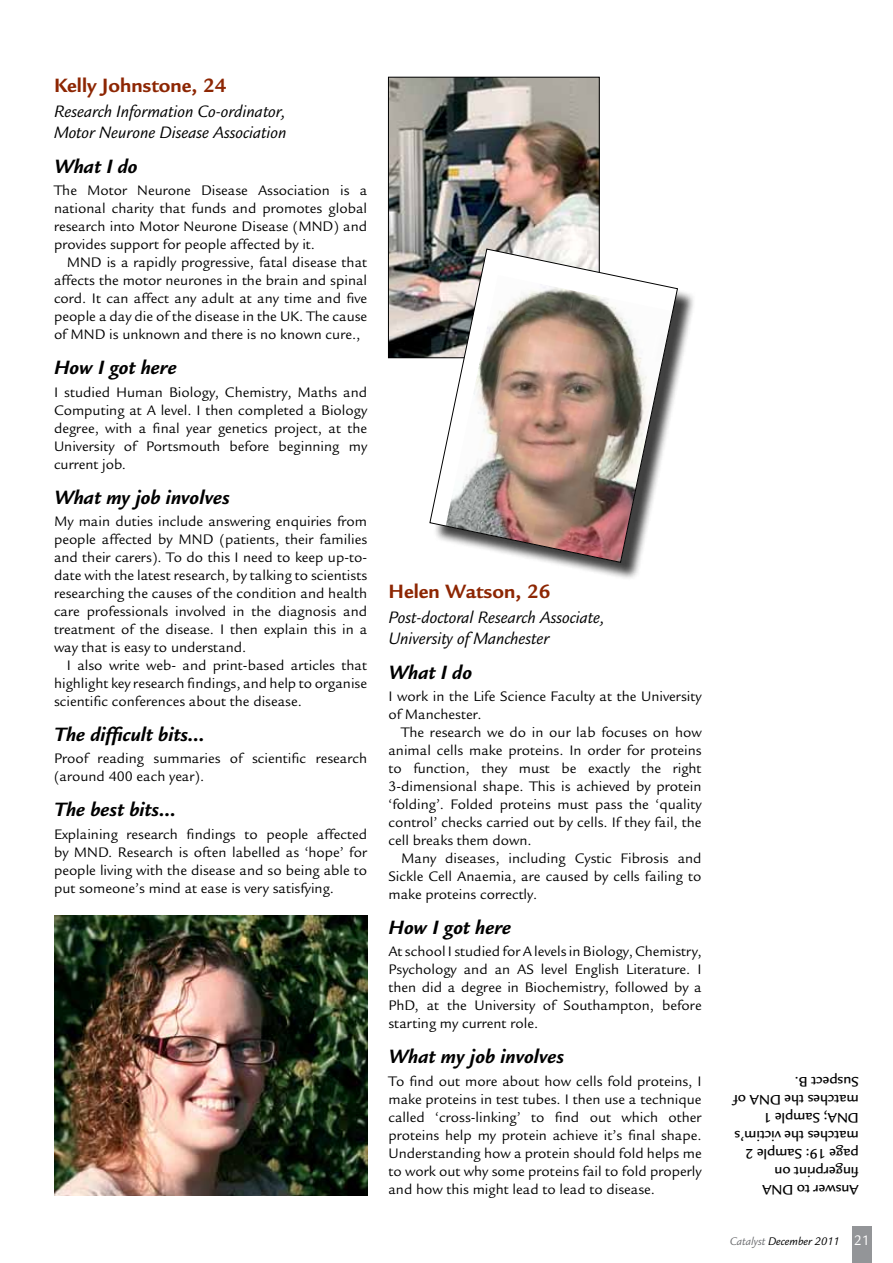
<style>
.page{position:relative;width:893px;height:1263px;background:#fff}
.page>*{position:absolute;margin:0;border:0;box-sizing:border-box;transform-origin:0 0}
.t1{font:italic 700 21px "Legacy Sans";color:#000}
.t2{font:700 21px "Legacy Sans";color:#8d2603}
.t3{font:italic 18px/21px "Legacy Sans";color:#000}
.t4{font:15px/18px "Legacy Sans";color:#000;text-align:justify}
.t5{font:500 15px/18px "Legacy Sans";letter-spacing:-.01em;color:#000}
.t6{font:italic 12px "Legacy Sans";color:#000}
.s1{color:#6d6e71}
.s2{font-style:normal;font-size:15px;color:#fff}
</style>
<div class="page">
<div style="left:852px;top:1226px;width:20px;height:37px;background:#939598"></div>
<img style="left:390px;top:79px;width:208px;height:277px">
<div style="left:388px;top:77px;width:212px;height:281px;border:1px solid #000"></div>
<img style="left:54px;top:915px;width:313px;height:280px">
<div style="left:432px;top:251px;width:263px;height:329px;background:#000;opacity:.75"></div>
<img style="left:429px;top:248px;width:249px;height:315px">
<h1 class="t2" style="left:54px;top:73px;width:174px">Kelly Johnstone, 24</h1>
<p class="t3" style="left:54px;top:101px;width:234px">Research Information Co-ordinator,<br>Motor Neurone Disease Association</p>
<h1 class="t1" style="left:54px;top:154px;width:85px">What I do</h1>
<p class="t4" style="left:54px;top:182px;width:315px">The Motor Neurone Disease Association is a national charity that funds and promotes global research into Motor Neurone Disease (MND) and provides support for people affected by it.</p>
<p class="t4" style="left:54px;top:254px;width:315px;text-indent:13px">MND is a rapidly progressive, fatal disease that affects the motor neurones in the brain and spinal cord. It can affect any adult at any time and five people a day die of the disease in the UK. The cause of MND is unknown and there is no known cure.,</p>
<h1 class="t1" style="left:54px;top:356px;width:124px">How I got here</h1>
<p class="t4" style="left:54px;top:383px;width:315px">I studied Human Biology, Chemistry, Maths and Computing at A level. I then completed a Biology degree, with a final year genetics project, at the University of Portsmouth before beginning my current job.</p>
<h1 class="t1" style="left:54px;top:485px;width:177px">What my job involves</h1>
<p class="t4" style="left:54px;top:512px;width:315px">My main duties include answering enquiries from people affected by MND (patients, their families and their carers). To do this I need to keep up-to&shy;date with the latest research, by talking to scientists researching the causes of the condition and health care professionals involved in the diagnosis and treatment of the disease. I then explain this in a way that is easy to understand.</p>
<p class="t4" style="left:54px;top:656px;width:315px;text-indent:13px">I also write web- and print-based articles that highlight key research findings, and help to organise scientific conferences about the disease.</p>
<h1 class="t1" style="left:54px;top:722px;width:152px">The difficult bits…</h1>
<p class="t4" style="left:54px;top:750px;width:315px">Proof reading summaries of scientific research (around 400 each year).</p>
<h1 class="t1" style="left:54px;top:797px;width:124px">The best bits…</h1>
<p class="t4" style="left:54px;top:825px;width:315px">Explaining research findings to people affected by MND. Research is often labelled as ‘hope’ for people living with the disease and so being able to put someone’s mind at ease is very satisfying.</p>
<h1 class="t2" style="left:388px;top:579px;width:163px">Helen Watson, 26</h1>
<p class="t3" style="left:388px;top:607px;width:218px">Post-doctoral Research Associate,<br>University of Manchester</p>
<h1 class="t1" style="left:388px;top:660px;width:85px">What I do</h1>
<p class="t4" style="left:388px;top:687px;width:315px">I work in the Life Science Faculty at the University of Manchester.</p>
<p class="t4" style="left:388px;top:723px;width:315px;text-indent:13px">The research we do in our lab focuses on how animal cells make proteins. In order for proteins to function, they must be exactly the right 3-dimensional shape. This is achieved by protein ‘folding’. Folded proteins must pass the ‘quality control’ checks carried out by cells. If they fail, the cell breaks them down.</p>
<p class="t4" style="left:388px;top:849px;width:315px;text-indent:13px">Many diseases, including Cystic Fibrosis and Sickle Cell Anaemia, are caused by cells failing to make proteins correctly.</p>
<h1 class="t1" style="left:388px;top:915px;width:124px">How I got here</h1>
<p class="t4" style="left:388px;top:943px;width:315px">At school I studied for A levels in Biology, Chemistry, Psychology and an AS level English Literature. I then did a degree in Biochemistry, followed by a PhD, at the University of Southampton, before starting my current role.</p>
<h1 class="t1" style="left:388px;top:1045px;width:177px">What my job involves</h1>
<p class="t4" style="left:388px;top:1072px;width:315px">To find out more about how cells fold proteins, I make proteins in test tubes. I then use a technique called ‘cross-linking’ to find out which other proteins help my protein achieve it’s final shape.<br>Understanding how a protein should fold helps me to work out why some proteins fail to fold properly and how this might lead to lead to disease.</p>
<p class="t5" style="left:859px;top:1198px;width:127px;rotate:-180deg">Answer to DNA fingerprint on<br>page 19: Sample 2 matches the victim’s<br>DNA; Sample 1 matches the DNA of<br>Suspect B.</p>
<p class="t6" style="left:730px;top:1235px;width:142px"><span class="s1">Catalyst</span> December 2011 <span class="s2">21</span></p>
</div>
